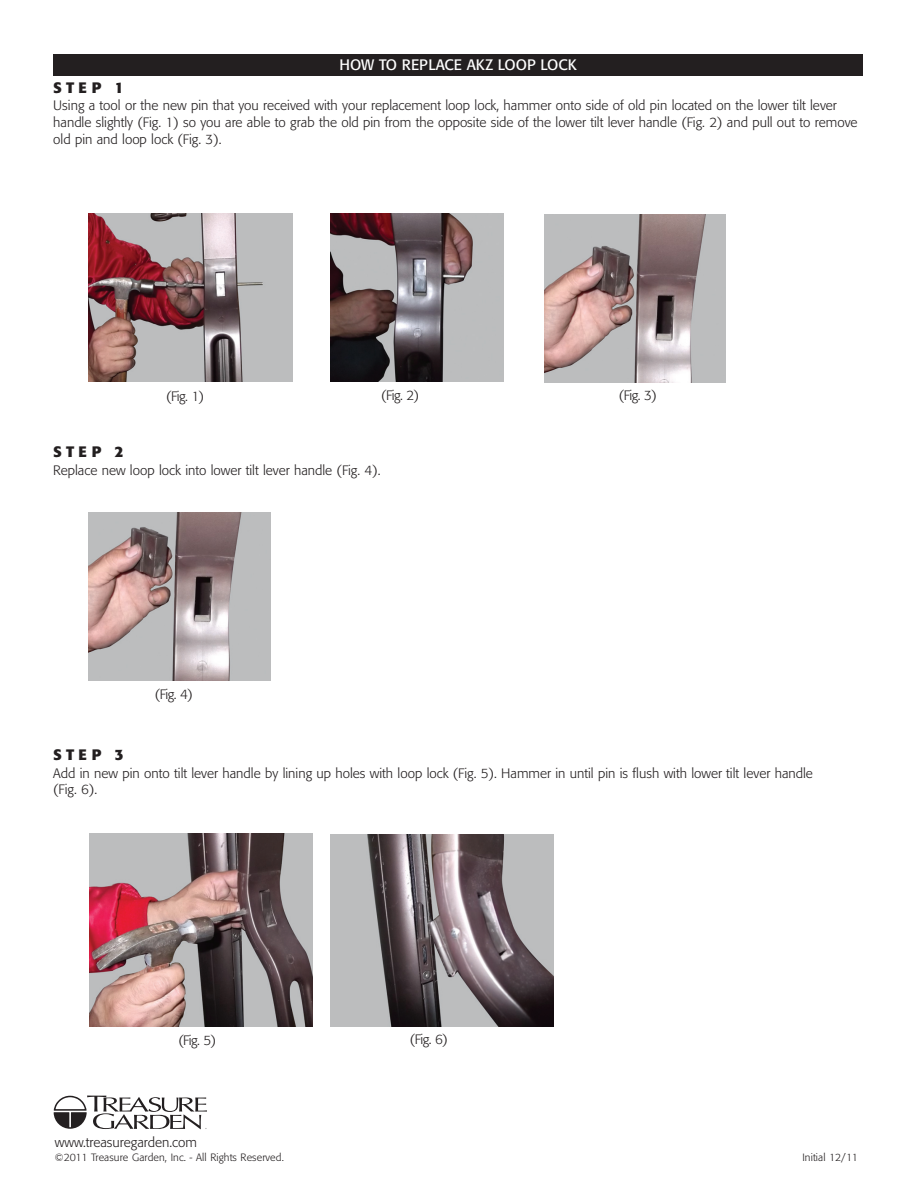
<style>
.page{position:relative;width:918px;height:1188px;background:#fff}
.page>*{position:absolute;margin:0;border:0;box-sizing:border-box;transform-origin:0 0}
.t1{font:15px "Formata";color:#fff}
.t2{font:700 15px "Formata";letter-spacing:.29em;color:#231f20}
.t3{font:300 13.5px/16.6px "Formata";color:#231f20}
.t4{font:300 10.5px "Formata";letter-spacing:.01em;color:#231f20}
</style>
<div class="page">
<div style="left:53px;top:55px;width:810px;height:21px;background:#231f20"></div>
<img style="left:89px;top:213px;width:204px;height:169px">
<img style="left:331px;top:213px;width:173px;height:168px">
<img style="left:544px;top:214px;width:182px;height:168px">
<img style="left:90px;top:833px;width:222px;height:194px">
<img style="left:89px;top:512px;width:181px;height:169px">
<img style="left:331px;top:834px;width:222px;height:192px">
<svg style="left:54px;top:1096px;width:153px;height:33px"></svg>
<p class="t1" style="left:340px;top:58px;width:239px">HOW TO REPLACE AKZ LOOP LOCK</p>
<p class="t2" style="left:53px;top:81px;width:72px">STEP 1</p>
<p class="t3" style="left:53px;top:98px;width:806px">Using a tool or the new pin that you received with your replacement loop lock, hammer onto side of old pin located on the lower tilt lever handle slightly (Fig. 1) so you are able to grab the old pin from the opposite side of the lower tilt lever handle (Fig. 2) and pull out to remove old pin and loop lock (Fig. 3).</p>
<p class="t3" style="left:166px;top:389px;width:39px">(Fig. 1)</p>
<p class="t3" style="left:381px;top:388px;width:39px">(Fig. 2)</p>
<p class="t3" style="left:619px;top:387px;width:39px">(Fig. 3)</p>
<p class="t2" style="left:53px;top:445px;width:72px">STEP 2</p>
<p class="t3" style="left:53px;top:463px;width:329px">Replace new loop lock into lower tilt lever handle (Fig. 4).</p>
<p class="t3" style="left:155px;top:687px;width:39px">(Fig. 4)</p>
<p class="t2" style="left:53px;top:748px;width:72px">STEP 3</p>
<p class="t3" style="left:53px;top:766px;width:761px">Add in new pin onto tilt lever handle by lining up holes with loop lock (Fig. 5). Hammer in until pin is flush with lower tilt lever handle (Fig. 6).</p>
<p class="t3" style="left:178px;top:1033px;width:39px">(Fig. 5)</p>
<p class="t3" style="left:410px;top:1032px;width:39px">(Fig. 6)</p>
<p class="t3" style="left:55px;top:1134px;width:144px">www.treasuregarden.com</p>
<p class="t4" style="left:55px;top:1153px;width:230px">©2011 Treasure Garden, Inc. - All Rights Reserved.</p>
<p class="t4" style="left:802px;top:1153px;width:57px">Initial 12/11</p>
</div>
